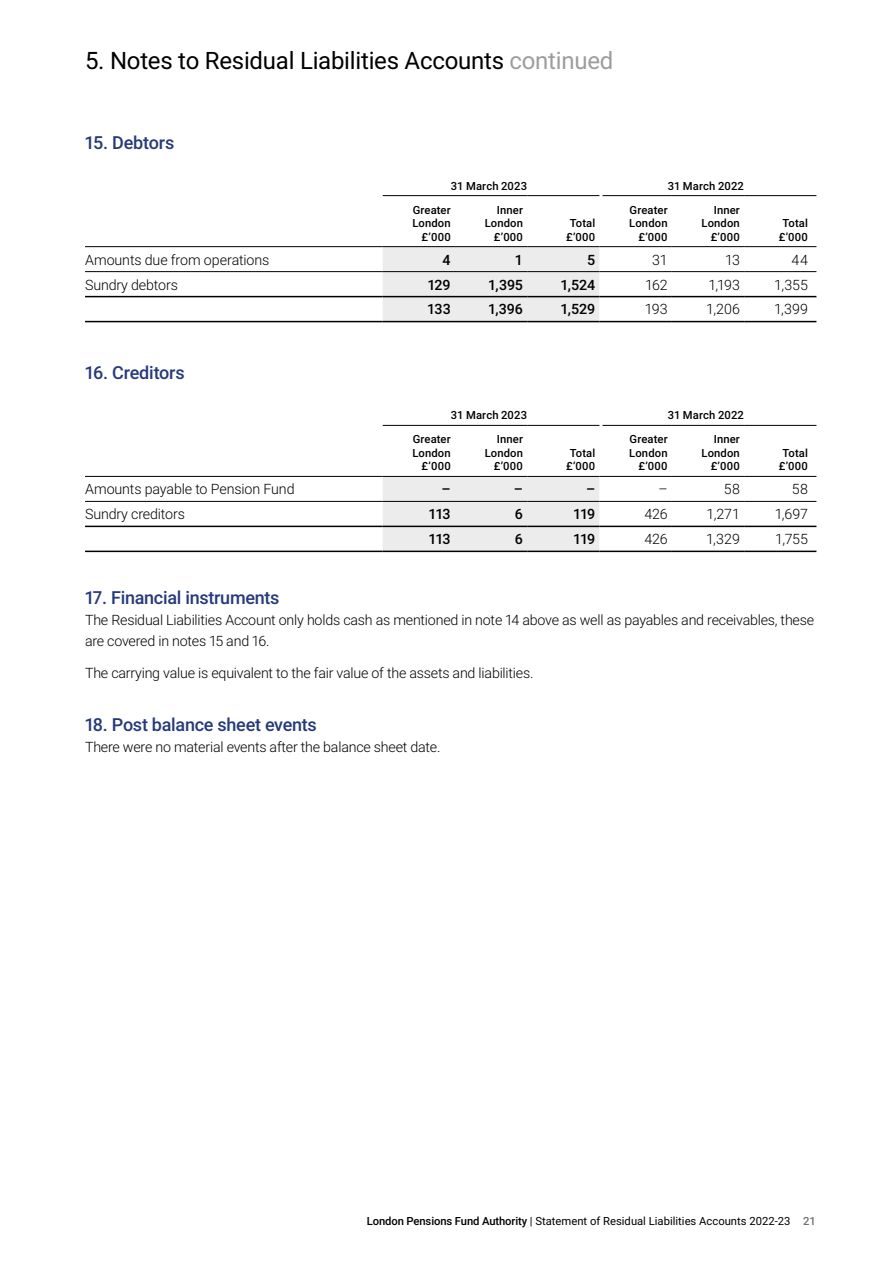
<style>
.page{position:relative;width:893px;height:1263px;background:#fff}
.page>*{position:absolute;margin:0;border:0;box-sizing:border-box;transform-origin:0 0}
.t1{font:24px "Roboto";letter-spacing:-.01em;color:#000}
.t2{font:500 18px "Roboto";letter-spacing:-.015em;color:#253a79}
.t3{font:300 14.25px/21px "Roboto";letter-spacing:-.015em;color:#000}
.t4{font:500 14.25px "Roboto";letter-spacing:-.035em;color:#000}
.t5{font:500 11.25px/13.5px "Roboto";letter-spacing:.01em;color:#000;text-align:right}
.t6{font:11.25px "Roboto";color:#000}
.s1{color:#9d9d9c}
.s2{font-weight:500}
.s3{font-weight:500;color:#706f6f}
</style>
<div class="page">
<svg style="left:383px;top:247px;width:433px;height:74px"></svg>
<hr style="left:85px;top:271px;width:298px;height:1px;background:#000">
<hr style="left:383px;top:271px;width:72px;height:1px;background:#000">
<hr style="left:455px;top:271px;width:72px;height:1px;background:#000">
<hr style="left:527px;top:271px;width:73px;height:1px;background:#000">
<hr style="left:600px;top:271px;width:72px;height:1px;background:#000">
<hr style="left:672px;top:271px;width:72px;height:1px;background:#000">
<hr style="left:744px;top:271px;width:72px;height:1px;background:#000">
<hr style="left:85px;top:296px;width:298px;height:1px;background:#000">
<hr style="left:383px;top:296px;width:72px;height:1px;background:#000">
<hr style="left:455px;top:296px;width:72px;height:1px;background:#000">
<hr style="left:527px;top:296px;width:73px;height:1px;background:#000">
<hr style="left:600px;top:296px;width:72px;height:1px;background:#000">
<hr style="left:672px;top:296px;width:72px;height:1px;background:#000">
<hr style="left:744px;top:296px;width:72px;height:1px;background:#000">
<hr style="left:85px;top:321px;width:298px;height:1px;background:#000">
<hr style="left:383px;top:321px;width:72px;height:1px;background:#000">
<hr style="left:455px;top:321px;width:72px;height:1px;background:#000">
<hr style="left:527px;top:321px;width:73px;height:1px;background:#000">
<hr style="left:600px;top:321px;width:72px;height:1px;background:#000">
<hr style="left:672px;top:321px;width:72px;height:1px;background:#000">
<hr style="left:744px;top:321px;width:72px;height:1px;background:#000">
<hr style="left:383px;top:195px;width:72px;height:1px;background:#000">
<hr style="left:455px;top:195px;width:72px;height:1px;background:#000">
<hr style="left:527px;top:195px;width:73px;height:1px;background:#000">
<hr style="left:85px;top:246px;width:298px;height:1px;background:#000">
<hr style="left:383px;top:246px;width:72px;height:1px;background:#000">
<hr style="left:455px;top:246px;width:72px;height:1px;background:#000">
<hr style="left:527px;top:246px;width:73px;height:1px;background:#000">
<hr style="left:600px;top:246px;width:72px;height:1px;background:#000">
<hr style="left:672px;top:246px;width:72px;height:1px;background:#000">
<hr style="left:744px;top:246px;width:72px;height:1px;background:#000">
<hr style="left:600px;top:195px;width:72px;height:1px;background:#000">
<hr style="left:672px;top:195px;width:72px;height:1px;background:#000">
<hr style="left:744px;top:195px;width:72px;height:1px;background:#000">
<svg style="left:383px;top:477px;width:433px;height:74px"></svg>
<hr style="left:85px;top:501px;width:298px;height:1px;background:#000">
<hr style="left:383px;top:501px;width:72px;height:1px;background:#000">
<hr style="left:455px;top:501px;width:72px;height:1px;background:#000">
<hr style="left:527px;top:501px;width:73px;height:1px;background:#000">
<hr style="left:600px;top:501px;width:72px;height:1px;background:#000">
<hr style="left:672px;top:501px;width:72px;height:1px;background:#000">
<hr style="left:744px;top:501px;width:72px;height:1px;background:#000">
<hr style="left:85px;top:526px;width:298px;height:1px;background:#000">
<hr style="left:383px;top:526px;width:72px;height:1px;background:#000">
<hr style="left:455px;top:526px;width:72px;height:1px;background:#000">
<hr style="left:527px;top:526px;width:73px;height:1px;background:#000">
<hr style="left:600px;top:526px;width:72px;height:1px;background:#000">
<hr style="left:672px;top:526px;width:72px;height:1px;background:#000">
<hr style="left:744px;top:526px;width:72px;height:1px;background:#000">
<hr style="left:85px;top:551px;width:298px;height:1px;background:#000">
<hr style="left:383px;top:551px;width:72px;height:1px;background:#000">
<hr style="left:455px;top:551px;width:72px;height:1px;background:#000">
<hr style="left:527px;top:551px;width:73px;height:1px;background:#000">
<hr style="left:600px;top:551px;width:72px;height:1px;background:#000">
<hr style="left:672px;top:551px;width:72px;height:1px;background:#000">
<hr style="left:744px;top:551px;width:72px;height:1px;background:#000">
<hr style="left:383px;top:425px;width:72px;height:1px;background:#000">
<hr style="left:455px;top:425px;width:72px;height:1px;background:#000">
<hr style="left:527px;top:425px;width:73px;height:1px;background:#000">
<hr style="left:85px;top:476px;width:298px;height:1px;background:#000">
<hr style="left:383px;top:476px;width:72px;height:1px;background:#000">
<hr style="left:455px;top:476px;width:72px;height:1px;background:#000">
<hr style="left:527px;top:476px;width:73px;height:1px;background:#000">
<hr style="left:600px;top:476px;width:72px;height:1px;background:#000">
<hr style="left:672px;top:476px;width:72px;height:1px;background:#000">
<hr style="left:744px;top:476px;width:72px;height:1px;background:#000">
<hr style="left:600px;top:425px;width:72px;height:1px;background:#000">
<hr style="left:672px;top:425px;width:72px;height:1px;background:#000">
<hr style="left:744px;top:425px;width:72px;height:1px;background:#000">
<hr style="left:600px;top:175px;width:3px;height:36px;background:#fff">
<hr style="left:600px;top:405px;width:3px;height:36px;background:#fff">
<h1 class="t1" style="left:85px;top:44px;width:530px">5. Notes to Residual Liabilities Accounts <span class="s1">continued</span></h1>
<p class="t2" style="left:85px;top:130px;width:91px">15. Debtors</p>
<p class="t5" style="left:451px;top:178px;width:78px">31 March 2023</p>
<p class="t5" style="left:668px;top:178px;width:78px">31 March 2022</p>
<p class="t5" style="left:412px;top:202px;width:40px">Greater<br>London £’000</p>
<p class="t5" style="left:485px;top:202px;width:40px">Inner<br>London £’000</p>
<p class="t5" style="left:566px;top:216px;width:31px;text-align:center">Total £’000</p>
<p class="t5" style="left:629px;top:202px;width:40px">Greater<br>London £’000</p>
<p class="t5" style="left:702px;top:202px;width:40px">Inner<br>London £’000</p>
<p class="t5" style="left:779px;top:216px;width:31px;text-align:center">Total £’000</p>
<p class="t3" style="left:85px;top:248px;width:186px">Amounts due from operations</p>
<p class="t4" style="left:443px;top:249px;width:10px">4</p>
<p class="t4" style="left:515px;top:249px;width:10px">1</p>
<p class="t4" style="left:587px;top:249px;width:10px">5</p>
<p class="t3" style="left:652px;top:248px;width:17px">31</p>
<p class="t3" style="left:725px;top:248px;width:16px">13</p>
<p class="t3" style="left:792px;top:248px;width:18px">44</p>
<p class="t3" style="left:85px;top:273px;width:94px">Sundry debtors</p>
<p class="t4" style="left:427px;top:274px;width:25px">129</p>
<p class="t4" style="left:488px;top:274px;width:36px">1,395</p>
<p class="t4" style="left:560px;top:274px;width:36px">1,524</p>
<p class="t3" style="left:645px;top:273px;width:24px">162</p>
<p class="t3" style="left:708px;top:273px;width:33px">1,193</p>
<p class="t3" style="left:774px;top:273px;width:35px">1,355</p>
<p class="t4" style="left:427px;top:299px;width:25px">133</p>
<p class="t4" style="left:488px;top:299px;width:36px">1,396</p>
<p class="t4" style="left:560px;top:299px;width:36px">1,529</p>
<p class="t3" style="left:645px;top:298px;width:24px">193</p>
<p class="t3" style="left:706px;top:298px;width:35px">1,206</p>
<p class="t3" style="left:774px;top:298px;width:35px">1,399</p>
<p class="t2" style="left:85px;top:360px;width:101px">16. Creditors</p>
<p class="t5" style="left:451px;top:408px;width:78px">31 March 2023</p>
<p class="t5" style="left:668px;top:408px;width:78px">31 March 2022</p>
<p class="t5" style="left:412px;top:432px;width:40px">Greater<br>London £’000</p>
<p class="t5" style="left:485px;top:432px;width:40px">Inner<br>London £’000</p>
<p class="t5" style="left:566px;top:446px;width:31px;text-align:center">Total £’000</p>
<p class="t5" style="left:629px;top:432px;width:40px">Greater<br>London £’000</p>
<p class="t5" style="left:702px;top:432px;width:40px">Inner<br>London £’000</p>
<p class="t5" style="left:779px;top:446px;width:31px;text-align:center">Total £’000</p>
<p class="t3" style="left:85px;top:478px;width:211px">Amounts payable to Pension Fund</p>
<p class="t4" style="left:442px;top:479px;width:11px">–</p>
<p class="t4" style="left:514px;top:479px;width:11px">–</p>
<p class="t4" style="left:586px;top:479px;width:11px">–</p>
<p class="t3" style="left:658px;top:478px;width:11px">–</p>
<p class="t3" style="left:724px;top:478px;width:18px">58</p>
<p class="t3" style="left:792px;top:478px;width:18px">58</p>
<p class="t3" style="left:85px;top:503px;width:101px">Sundry creditors</p>
<p class="t4" style="left:428px;top:504px;width:24px">113</p>
<p class="t4" style="left:515px;top:504px;width:10px">6</p>
<p class="t4" style="left:573px;top:504px;width:24px">119</p>
<p class="t3" style="left:644px;top:503px;width:25px">426</p>
<p class="t3" style="left:707px;top:503px;width:35px">1,271</p>
<p class="t3" style="left:775px;top:503px;width:35px">1,697</p>
<p class="t4" style="left:428px;top:529px;width:24px">113</p>
<p class="t4" style="left:515px;top:529px;width:10px">6</p>
<p class="t4" style="left:573px;top:529px;width:24px">119</p>
<p class="t3" style="left:644px;top:528px;width:25px">426</p>
<p class="t3" style="left:706px;top:528px;width:35px">1,329</p>
<p class="t3" style="left:775px;top:528px;width:34px">1,755</p>
<p class="t2" style="left:85px;top:585px;width:196px">17. Financial instruments</p>
<p class="t3" style="left:85px;top:609px;width:731px">The Residual Liabilities Account only holds cash as mentioned in note 14 above as well as payables and receivables, these are covered in notes 15 and 16.</p>
<p class="t3" style="left:85px;top:662px;width:450px">The carrying value is equivalent to the fair value of the assets and liabilities.</p>
<p class="t2" style="left:85px;top:712px;width:233px">18. Post balance sheet events</p>
<p class="t3" style="left:85px;top:736px;width:357px">There were no material events after the balance sheet date.</p>
<p class="t6" style="left:367px;top:1213px;width:451px"><span class="s2">London Pensions Fund Authority</span> | Statement of Residual Liabilities Accounts 2022-23 <span class="s3">21</span></p>
</div>
